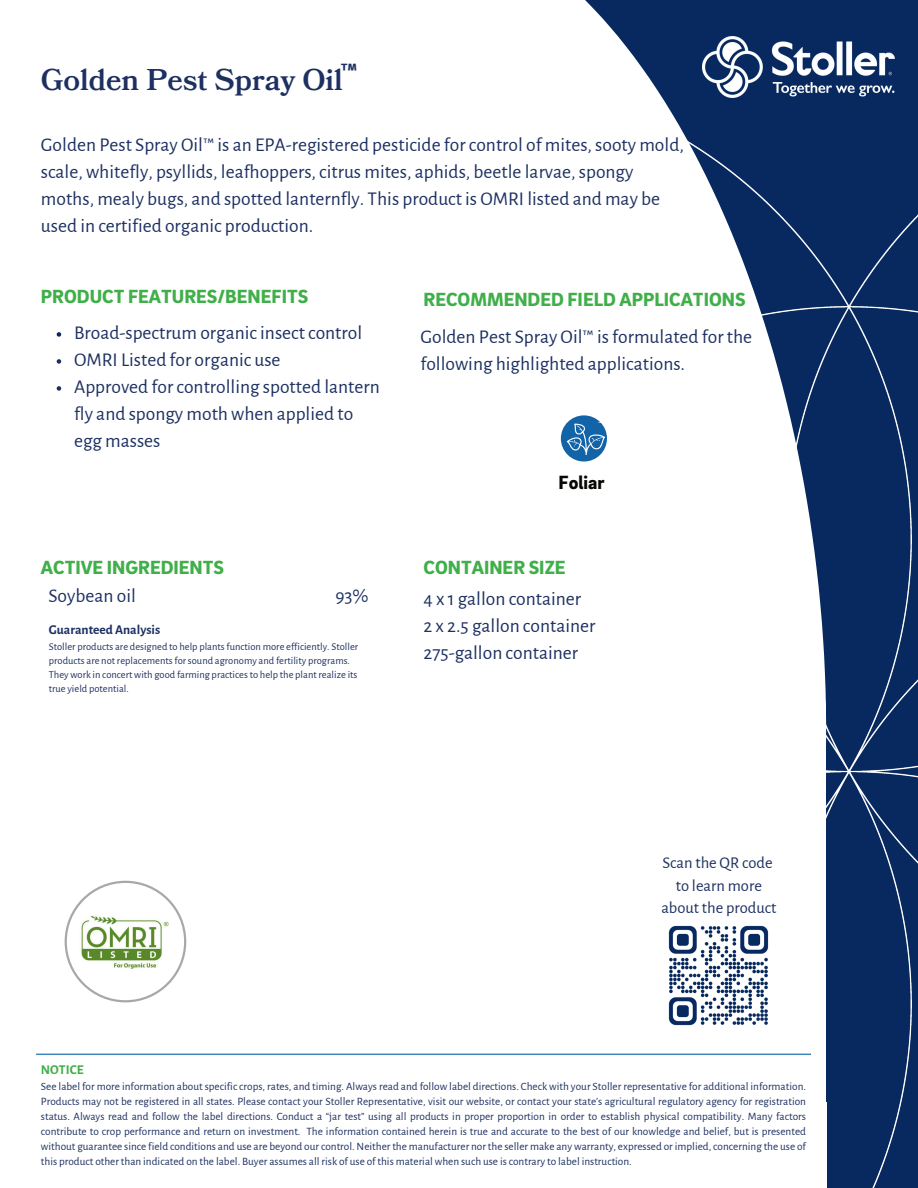
<style>
.page{position:relative;width:918px;height:1188px;background:#fff}
.page>*{position:absolute;margin:0;border:0;box-sizing:border-box;transform-origin:0 0}
.t1{font:600 30px "FONTSPRINGDEMO Bookmania";color:#1d3061}
.t2{font:900 19.65px "Brix Sans";color:#080704}
.t3{font:19.5px/27px "Alegreya Sans";color:#1d3061}
.t4{font:900 19.5px "Brix Sans";color:#40af49}
.t5{font:16.5px/22.5px "Alegreya Sans";color:#1d3061;text-align:center}
.t6{font:700 13.5px "Alegreya Sans";color:#1d3061}
.t7{font:700 13.5px "Alegreya Sans";color:#40af49}
.t8{font:11.25px/15px "Alegreya Sans";color:#1d3061;text-align:justify}
.t9{font:10.5px/14px "Alegreya Sans";color:#1d3061}
</style>
<div class="page">
<div style="left:826px;top:0;width:92px;height:1188px;background:#072960"></div>
<svg style="left:531px;top:0;width:295px;height:1054px"></svg>
<svg style="left:635px;top:667px;width:191px;height:387px"></svg>
<img style="left:702px;top:36px;width:193px;height:61px">
<hr style="left:36px;top:1054px;width:775px;height:1px;background:#0563a7">
<div style="left:561px;top:415px;width:46px;height:47px;background:#1263a8;border-radius:50%"></div>
<svg style="left:567px;top:423px;width:38px;height:32px"></svg>
<svg style="left:658px;top:399px;width:28px;height:32px"></svg>
<img style="left:666px;top:923px;width:106px;height:105px">
<svg style="left:65px;top:881px;width:121px;height:121px"></svg>
<svg style="left:57px;top:332px;width:4px;height:5px"></svg>
<svg style="left:57px;top:359px;width:4px;height:5px"></svg>
<svg style="left:57px;top:386px;width:4px;height:5px"></svg>
<h1 class="t1" style="left:41px;top:68px;width:318px">Golden Pest Spray Oil<sup>™</sup></h1>
<p class="t3" style="left:41px;top:130px;width:644px">Golden Pest Spray Oil™ is an EPA-registered pesticide for control of mites, sooty mold, scale, whitefly, psyllids, leafhoppers, citrus mites, aphids, beetle larvae, spongy moths, mealy bugs, and spotted lanternfly. This product is OMRI listed and may be used in certified organic production.</p>
<h3 class="t4" style="left:41px;top:284px;width:269px">PRODUCT FEATURES/BENEFITS</h3>
<h3 class="t3" style="left:74px;top:318px;width:307px">Broad-spectrum organic insect control<br>OMRI Listed for organic use<br>Approved for controlling spotted lantern fly and spongy moth when applied to egg masses</h3>
<h3 class="t4" style="left:41px;top:555px;width:185px">ACTIVE INGREDIENTS</h3>
<h3 class="t3" style="left:48px;top:581px;width:89px">Soybean oil</h3>
<h3 class="t3" style="left:335px;top:581px;width:35px">93%</h3>
<p class="t6" style="left:49px;top:620px;width:113px">Guaranteed Analysis</p>
<p class="t9" style="left:49px;top:639px;width:311px">Stoller products are designed to help plants function more efficiently. Stoller products are not replacements for sound agronomy and fertility programs.<br>They work in concert with good farming practices to help the plant realize its true yield potential.</p>
<h3 class="t4" style="left:424px;top:286px;width:324px">RECOMMENDED FIELD APPLICATIONS</h3>
<h3 class="t3" style="left:420px;top:322px;width:333px">Golden Pest Spray Oil™ is formulated for the following highlighted applications.</h3>
<h2 class="t2" style="left:559px;top:470px;width:48px">Foliar</h2>
<h3 class="t4" style="left:424px;top:555px;width:144px">CONTAINER SIZE</h3>
<h3 class="t3" style="left:424px;top:584px;width:159px">4 x 1 gallon container</h3>
<h3 class="t3" style="left:424px;top:611px;width:173px">2 x 2.5 gallon container<br>275-gallon container</h3>
<h3 class="t5" style="left:661px;top:851px;width:117px">Scan the QR code to learn more about the product</h3>
<p class="t7" style="left:41px;top:1060px;width:44px">NOTICE</p>
<p class="t8" style="left:41px;top:1078px;width:767px">See label for more information about specific crops, rates, and timing. Always read and follow label directions. Check with your Stoller representative for additional information.<br>Products may not be registered in all states. Please contact your Stoller Representative, visit our website, or contact your state’s agricultural regulatory agency for registration status. Always read and follow the label directions. Conduct a “jar test” using all products in proper proportion in order to establish physical compatibility. Many factors contribute to crop performance and return on investment. The information contained herein is true and accurate to the best of our knowledge and belief, but is presented without guarantee since field conditions and use are beyond our control. Neither the manufacturer nor the seller make any warranty, expressed or implied, concerning the use of this product other than indicated on the label. Buyer assumes all risk of use of this material when such use is contrary to label instruction.</p>
</div>
